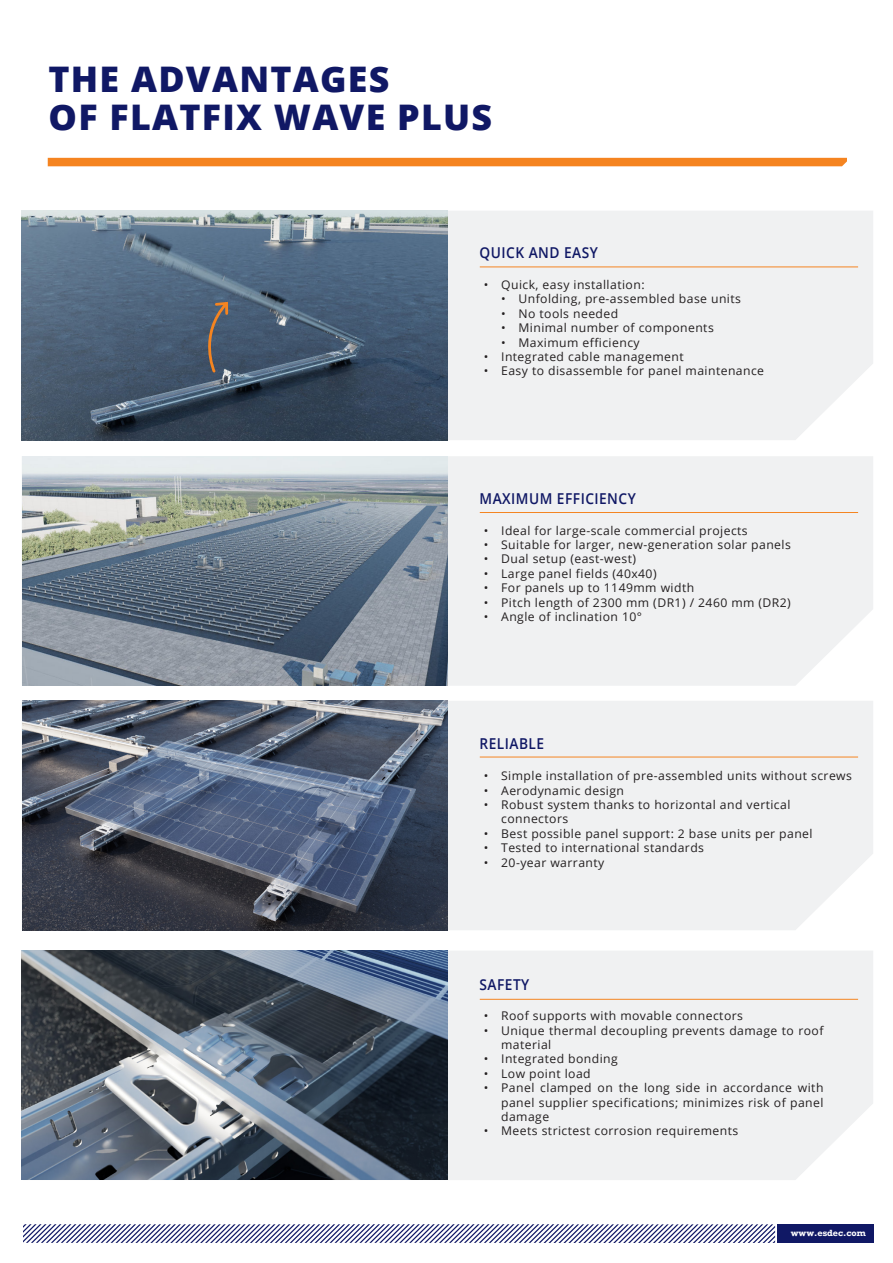
<style>
.page{position:relative;width:893px;height:1263px;background:#fff}
.page>*{position:absolute;margin:0;border:0;box-sizing:border-box;transform-origin:0 0}
.t1{font:800 35.25px/37.5px "Open Sans";letter-spacing:.035em;color:#101865}
.t2{font:600 15px "Open Sans";letter-spacing:.035em;color:#101865;scale:.91 1}
.t3{font:12px/14.4px "Open Sans";letter-spacing:.035em;color:#231f20}
.t4{font:700 8.4px "Rockwell";color:#fff}
</style>
<div class="page">
<div style="left:447px;top:211px;width:426px;height:229px;background:#f0f1f2"></div>
<div style="left:48px;top:158px;width:799px;height:8px;background:#f58420"></div>
<div style="left:447px;top:456px;width:426px;height:230px;background:#f0f1f2"></div>
<div style="left:447px;top:701px;width:426px;height:229px;background:#f0f1f2"></div>
<div style="left:447px;top:950px;width:426px;height:230px;background:#f0f1f2"></div>
<svg style="left:23px;top:1224px;width:851px;height:19px"></svg>
<hr style="left:480px;top:267px;width:378px;height:1px;background:#f58420">
<hr style="left:480px;top:512px;width:378px;height:1px;background:#f58420">
<hr style="left:480px;top:757px;width:378px;height:1px;background:#f58420">
<hr style="left:480px;top:999px;width:378px;height:1px;background:#f58420">
<img style="left:22px;top:211px;width:425px;height:229px">
<img style="left:22px;top:456px;width:425px;height:230px">
<img style="left:22px;top:701px;width:425px;height:229px">
<img style="left:21px;top:950px;width:426px;height:230px">
<svg style="left:198px;top:299px;width:32px;height:75px;background:#595e68"></svg>
<h1 class="t1" style="left:49px;top:64px;width:445px">THE ADVANTAGES<br>OF FLATFIX WAVE PLUS</h1>
<p class="t2" style="left:480px;top:247px;width:131px">QUICK AND EASY</p>
<p class="t3" style="left:484px;top:279px;width:162px">• Quick, easy installation:</p>
<p class="t3" style="left:501px;top:293px;width:241px">• Unfolding, pre-assembled base units</p>
<p class="t3" style="left:501px;top:307px;width:119px">• No tools needed</p>
<p class="t3" style="left:501px;top:322px;width:214px">• Minimal number of components</p>
<p class="t3" style="left:501px;top:336px;width:140px">• Maximum efficiency</p>
<p class="t3" style="left:484px;top:351px;width:201px">• Integrated cable management</p>
<p class="t3" style="left:484px;top:365px;width:282px">• Easy to disassemble for panel maintenance</p>
<p class="t2" style="left:480px;top:492px;width:173px">MAXIMUM EFFICIENCY</p>
<p class="t3" style="left:484px;top:524px;width:265px">• Ideal for large-scale commercial projects</p>
<p class="t3" style="left:484px;top:539px;width:308px">• Suitable for larger, new-generation solar panels</p>
<p class="t3" style="left:484px;top:553px;width:154px">• Dual setup (east-west)</p>
<p class="t3" style="left:484px;top:567px;width:174px">• Large panel fields (40x40)</p>
<p class="t3" style="left:484px;top:582px;width:212px">• For panels up to 1149mm width</p>
<p class="t3" style="left:484px;top:596px;width:308px">• Pitch length of 2300 mm (DR1) / 2460 mm (DR2)</p>
<p class="t3" style="left:484px;top:611px;width:160px">• Angle of inclination 10°</p>
<p class="t2" style="left:480px;top:737px;width:73px">RELIABLE</p>
<p class="t3" style="left:484px;top:770px;width:370px">• Simple installation of pre-assembled units without screws</p>
<p class="t3" style="left:484px;top:784px;width:142px">• Aerodynamic design</p>
<p class="t3" style="left:501px;top:798px;width:291px;text-indent:-17px">• Robust system thanks to horizontal and vertical connectors</p>
<p class="t3" style="left:484px;top:827px;width:330px">• Best possible panel support: 2 base units per panel</p>
<p class="t3" style="left:484px;top:842px;width:222px">• Tested to international standards</p>
<p class="t3" style="left:484px;top:856px;width:122px">• 20-year warranty</p>
<p class="t2" style="left:480px;top:978px;width:56px">SAFETY</p>
<p class="t3" style="left:484px;top:1010px;width:261px">• Roof supports with movable connectors</p>
<p class="t3" style="left:501px;top:1024px;width:324px;text-indent:-17px">• Unique thermal decoupling prevents damage to roof material</p>
<p class="t3" style="left:484px;top:1053px;width:135px">• Integrated bonding</p>
<p class="t3" style="left:484px;top:1067px;width:108px">• Low point load</p>
<p class="t3" style="left:501px;top:1082px;width:324px;text-align:justify;text-indent:-17px">• Panel clamped on the long side in accordance with panel supplier specifications; minimizes risk of panel damage</p>
<p class="t3" style="left:484px;top:1125px;width:256px">• Meets strictest corrosion requirements</p>
<p class="t4" style="left:791px;top:1228px;width:77px">www.esdec.com</p>
</div>
